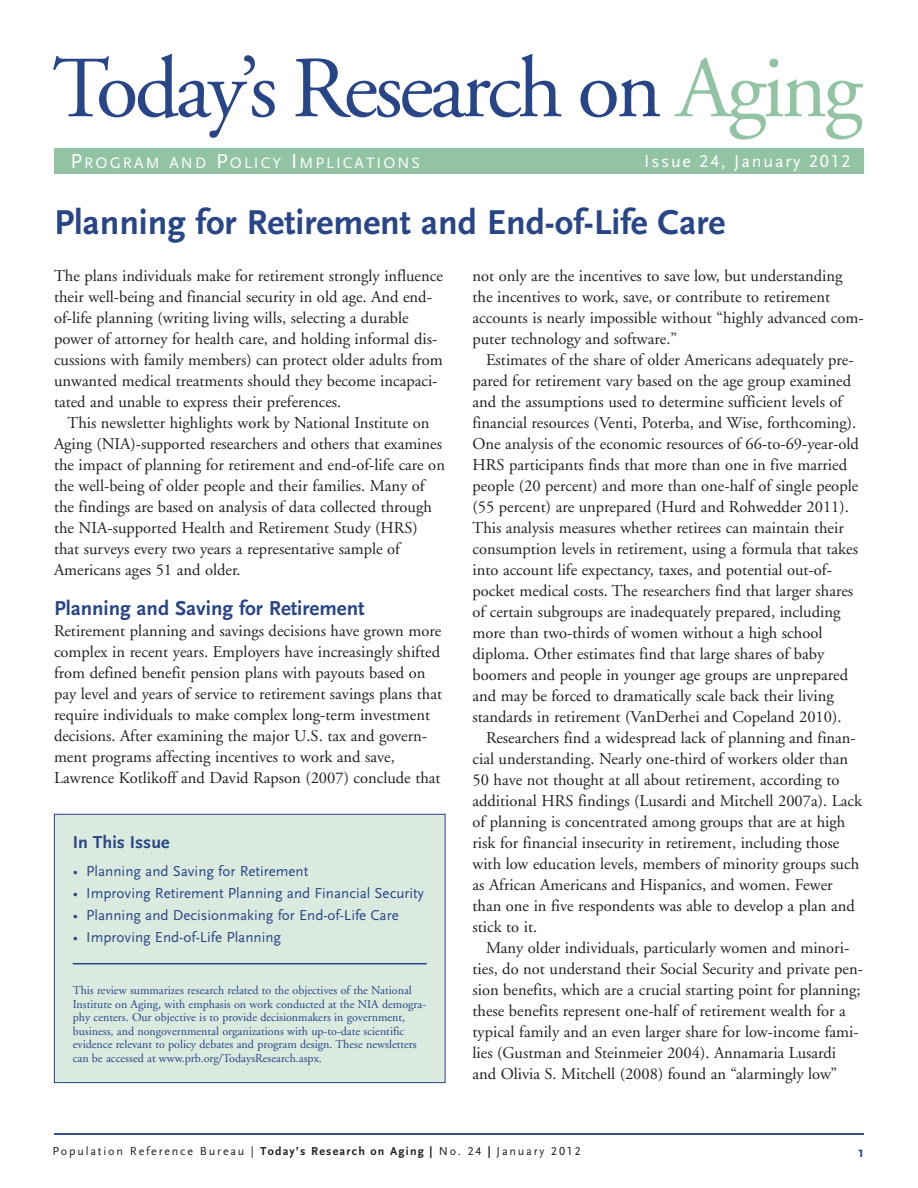
<style>
.page{position:relative;width:918px;height:1188px;background:#fff}
.page>*{position:absolute;margin:0;border:0;box-sizing:border-box;transform-origin:0 0}
.t1{font:87px "Adobe Garamond";letter-spacing:-.04em;color:#284587}
.HD2{font:700 36px "Scala Sans";color:#284587}
.SH{font:700 21px "Scala Sans";color:#284587}
.t2{font:18px "Scala Sans LF";letter-spacing:.1em;color:#fff}
.BH{font:700 18px "Scala Sans";color:#284587}
.TX{font:16.5px/21px "Adobe Garamond";color:#231f20}
.t3{font:15.75px "Scala Sans LF";letter-spacing:.135em;color:#fff}
.BB{font:15px "Scala Sans LF";color:#284587}
.t4{font:700 15px "Scala Sans";color:#284587}
.box_alternate_text{font:12px/13.5px "Adobe Garamond";color:#284587}
.t5{font:12px "Scala Sans LF";letter-spacing:.15em;color:#231f20}
.s1{color:#92c4a4}
.s2{font-size:21px}
.s3{font-family:"Scala Sans";font-weight:700}
</style>
<div class="page">
<div style="left:54px;top:148px;width:810px;height:26px;background:#92c4a4"></div>
<hr style="left:54px;top:1133px;width:810px;height:2px;background:#284587">
<div style="left:54px;top:814px;width:391px;height:269px;background:#dbeade"></div>
<hr style="left:73px;top:963px;width:354px;height:1px;background:#284587">
<div style="left:54px;top:814px;width:392px;height:269px;border:1px solid #284587"></div>
<p class="t1" style="left:52px;top:42px;width:812px">Today’s Research on <span class="s1">Aging</span></p>
<p class="t3" style="left:70px;top:154px;width:351px"><span class="s2">P</span>ROGRAM AND <span class="s2">P</span>OLICY <span class="s2">I</span> MPLICATIONS</p>
<p class="t2" style="left:644px;top:152px;width:208px">Issue 24, January 2012</p>
<p class="HD2" style="left:54px;top:203px;width:673px">Planning for Retirement and End-of-Life Care</p>
<p class="TX" style="left:54px;top:265px;width:390px">The plans individuals make for retirement strongly influence their well-being and financial security in old age. And end&shy;of-life planning (writing living wills, selecting a durable power of attorney for health care, and holding informal dis&shy;cussions with family members) can protect older adults from unwanted medical treatments should they become incapaci&shy;tated and unable to express their preferences.</p>
<p class="TX" style="left:54px;top:412px;width:393px;text-indent:14px">This newsletter highlights work by National Institute on Aging (NIA)-supported researchers and others that examines the impact of planning for retirement and end-of-life care on the well-being of older people and their families. Many of the findings are based on analysis of data collected through the NIA-supported Health and Retirement Study (HRS) that surveys every two years a representative sample of Americans ages 51 and older.</p>
<p class="SH" style="left:54px;top:597px;width:312px">Planning and Saving for Retirement</p>
<p class="TX" style="left:54px;top:621px;width:390px">Retirement planning and savings decisions have grown more complex in recent years. Employers have increasingly shifted from defined benefit pension plans with payouts based on pay level and years of service to retirement savings plans that require individuals to make complex long-term investment decisions. After examining the major U.S. tax and govern&shy;ment programs affecting incentives to work and save, Lawrence Kotlikoff and David Rapson (2007) conclude that</p>
<p class="BH" style="left:73px;top:833px;width:98px">In This Issue</p>
<p class="BB" style="left:73px;top:863px;width:237px">• Planning and Saving for Retirement</p>
<p class="BB" style="left:73px;top:885px;width:353px">• Improving Retirement Planning and Financial Security</p>
<p class="BB" style="left:73px;top:907px;width:328px">• Planning and Decisionmaking for End-of-Life Care</p>
<p class="BB" style="left:73px;top:929px;width:210px">• Improving End-of-Life Planning</p>
<p class="box_alternate_text" style="left:73px;top:984px;width:355px">This review summarizes research related to the objectives of the National Institute on Aging, with emphasis on work conducted at the NIA demogra&shy;phy centers. Our objective is to provide decisionmakers in government, business, and nongovernmental organizations with up-to-date scientific evidence relevant to policy debates and program design. These newsletters can be accessed at www.prb.org/TodaysResearch.aspx.</p>
<p class="TX" style="left:472px;top:265px;width:393px">not only are the incentives to save low, but understanding the incentives to work, save, or contribute to retirement accounts is nearly impossible without “highly advanced com&shy;puter technology and software.”</p>
<p class="TX" style="left:472px;top:349px;width:388px;text-indent:14px">Estimates of the share of older Americans adequately pre&shy;pared for retirement vary based on the age group examined and the assumptions used to determine sufficient levels of financial resources (Venti, Poterba, and Wise, forthcoming).<br>One analysis of the economic resources of 66-to-69-year-old HRS participants finds that more than one in five married people (20 percent) and more than one-half of single people (55 percent) are unprepared (Hurd and Rohwedder 2011).<br>This analysis measures whether retirees can maintain their consumption levels in retirement, using a formula that takes into account life expectancy, taxes, and potential out-of&shy;pocket medical costs. The researchers find that larger shares of certain subgroups are inadequately prepared, including more than two-thirds of women without a high school diploma. Other estimates find that large shares of baby boomers and people in younger age groups are unprepared and may be forced to dramatically scale back their living standards in retirement (VanDerhei and Copeland 2010).</p>
<p class="TX" style="left:472px;top:727px;width:391px;text-indent:14px">Researchers find a widespread lack of planning and finan&shy;cial understanding. Nearly one-third of workers older than 50 have not thought at all about retirement, according to additional HRS findings (Lusardi and Mitchell 2007a). Lack of planning is concentrated among groups that are at high risk for financial insecurity in retirement, including those with low education levels, members of minority groups such as African Americans and Hispanics, and women. Fewer than one in five respondents was able to develop a plan and stick to it.</p>
<p class="TX" style="left:472px;top:937px;width:392px;text-indent:14px">Many older individuals, particularly women and minori&shy;ties, do not understand their Social Security and private pen&shy;sion benefits, which are a crucial starting point for planning; these benefits represent one-half of retirement wealth for a typical family and an even larger share for low-income fami&shy;lies (Gustman and Steinmeier 2004). Annamaria Lusardi and Olivia S. Mitchell (2008) found an “alarmingly low”</p>
<p class="t5" style="left:52px;top:1145px;width:530px">Population Reference Bureau | <span class="s3">Today’s Research on Aging |</span> No. 24 <span class="s3">|</span> January 2012</p>
<p class="t4" style="left:858px;top:1144px;width:7px">1</p>
</div>
